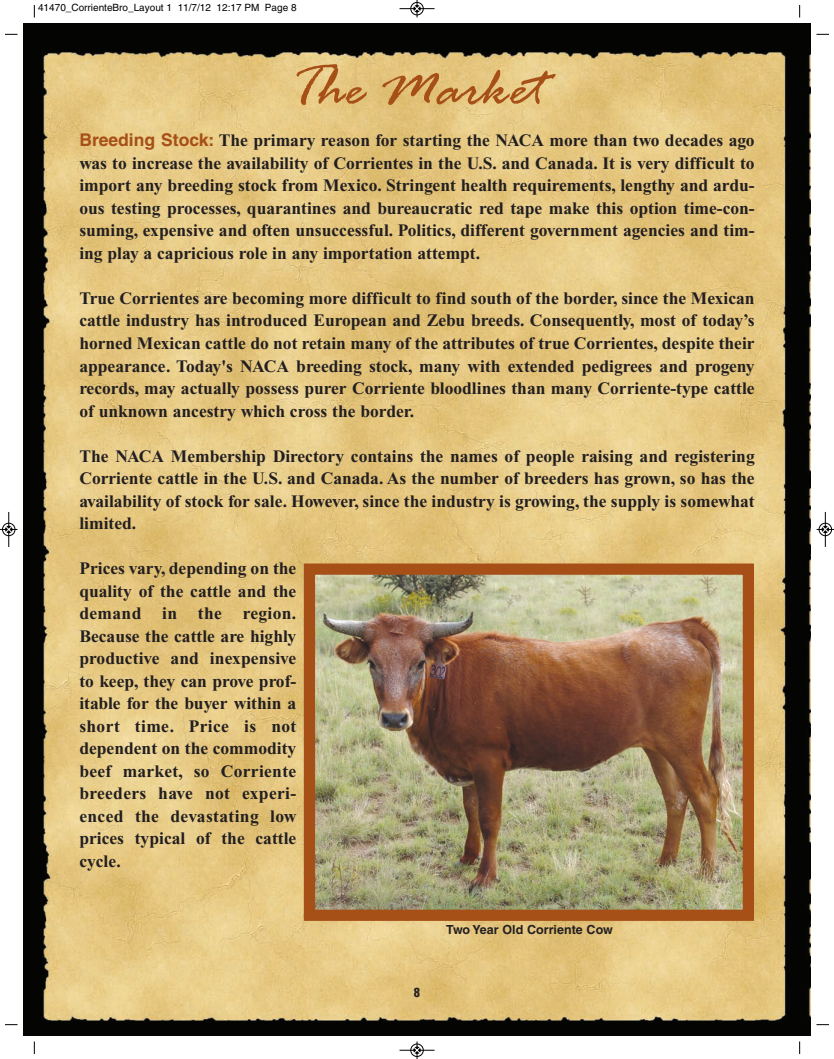
<style>
.page{position:relative;width:834px;height:1059px;background:#fff}
.page>*{position:absolute;margin:0;border:0;box-sizing:border-box;transform-origin:0 0}
.t1{font:italic 60px "Rage";color:#a64f17}
.t2{font:700 17.5px/22.5px "Times New Roman";color:#231f20;text-align:justify}
.t3{font:700 12.5px "Helvetica";color:#231f20}
.t4{font:900 condensed 12.5px "Helvetica";color:#231f20}
.t5{font:10px "Helvetica";color:#000}
.s1{font-family:"Helvetica";color:#a64f17}
</style>
<div class="page">
<img style="left:805px;top:23px;width:6px;height:1013px">
<img style="left:23px;top:23px;width:782px;height:1013px">
<img style="left:316px;top:575px;width:426px;height:334px">
<div style="left:304px;top:563px;width:450px;height:358px;border:11px solid #a64f17"></div>
<svg style="left:34px;top:5px;width:1px;height:13px"></svg>
<svg style="left:5px;top:34px;width:13px;height:1px"></svg>
<svg style="left:799px;top:5px;width:1px;height:13px"></svg>
<svg style="left:816px;top:34px;width:13px;height:1px"></svg>
<svg style="left:34px;top:1041px;width:1px;height:13px"></svg>
<svg style="left:5px;top:1024px;width:13px;height:1px"></svg>
<svg style="left:799px;top:1041px;width:1px;height:13px"></svg>
<svg style="left:816px;top:1024px;width:13px;height:1px"></svg>
<div style="left:410px;top:2px;width:14px;height:13px;border:1px solid #fff;border-radius:50%"></div>
<hr style="left:399px;top:8px;width:35px;height:1px;background:#000">
<div style="left:410px;top:2px;width:13px;height:13px;border:1px solid #000;border-radius:50%"></div>
<svg style="left:414px;top:0;width:6px;height:17px"></svg>
<div style="left:410px;top:1043px;width:14px;height:14px;border:1px solid #fff;border-radius:50%"></div>
<hr style="left:399px;top:1050px;width:35px;height:1px;background:#000">
<div style="left:410px;top:1044px;width:13px;height:12px;border:1px solid #000;border-radius:50%"></div>
<svg style="left:414px;top:1041px;width:6px;height:18px"></svg>
<hr style="left:9px;top:512px;width:1px;height:35px;background:#000">
<div style="left:2px;top:523px;width:13px;height:13px;border:1px solid #000;border-radius:50%"></div>
<svg style="left:0;top:526px;width:18px;height:6px"></svg>
<div style="left:818px;top:523px;width:14px;height:13px;border:1px solid #fff;border-radius:50%"></div>
<hr style="left:825px;top:512px;width:1px;height:35px;background:#000">
<div style="left:819px;top:523px;width:12px;height:13px;border:1px solid #000;border-radius:50%"></div>
<svg style="left:816px;top:526px;width:18px;height:6px"></svg>
<p class="t5" style="left:38px;top:4px;width:260px">41470_CorrienteBro_Layout 1 11/7/12 12:17 PM Page 8</p>
<h1 class="t1" style="left:289px;top:66px;width:258px">The Market</h1>
<p class="t2" style="left:79px;top:131px;width:677px"><span class="s1">Breeding Stock:</span> The primary reason for starting the NACA more than two decades ago was to increase the availability of Corrientes in the U.S. and Canada. It is very difficult to import any breeding stock from Mexico. Stringent health requirements, lengthy and ardu&shy;ous testing processes, quarantines and bureaucratic red tape make this option time-con&shy;suming, expensive and often unsuccessful. Politics, different government agencies and tim&shy;ing play a capricious role in any importation attempt.</p>
<p class="t2" style="left:79px;top:289px;width:677px">True Corrientes are becoming more difficult to find south of the border, since the Mexican cattle industry has introduced European and Zebu breeds. Consequently, most of today’s horned Mexican cattle do not retain many of the attributes of true Corrientes, despite their appearance. Today's NACA breeding stock, many with extended pedigrees and progeny records, may actually possess purer Corriente bloodlines than many Corriente-type cattle of unknown ancestry which cross the border.</p>
<p class="t2" style="left:79px;top:446px;width:677px">The NACA Membership Directory contains the names of people raising and registering Corriente cattle in the U.S. and Canada. As the number of breeders has grown, so has the availability of stock for sale. However, since the industry is growing, the supply is somewhat limited.</p>
<p class="t2" style="left:79px;top:559px;width:218px">Prices vary, depending on the quality of the cattle and the demand in the region.<br>Because the cattle are highly productive and inexpensive to keep, they can prove prof&shy;itable for the buyer within a short time. Price is not dependent on the commodity beef market, so Corriente breeders have not experi&shy;enced the devastating low prices typical of the cattle cycle.</p>
<p class="t4" style="left:414px;top:985px;width:8px">8</p>
<p class="t3" style="left:446px;top:925px;width:168px">Two Year Old Corriente Cow</p>
</div>
